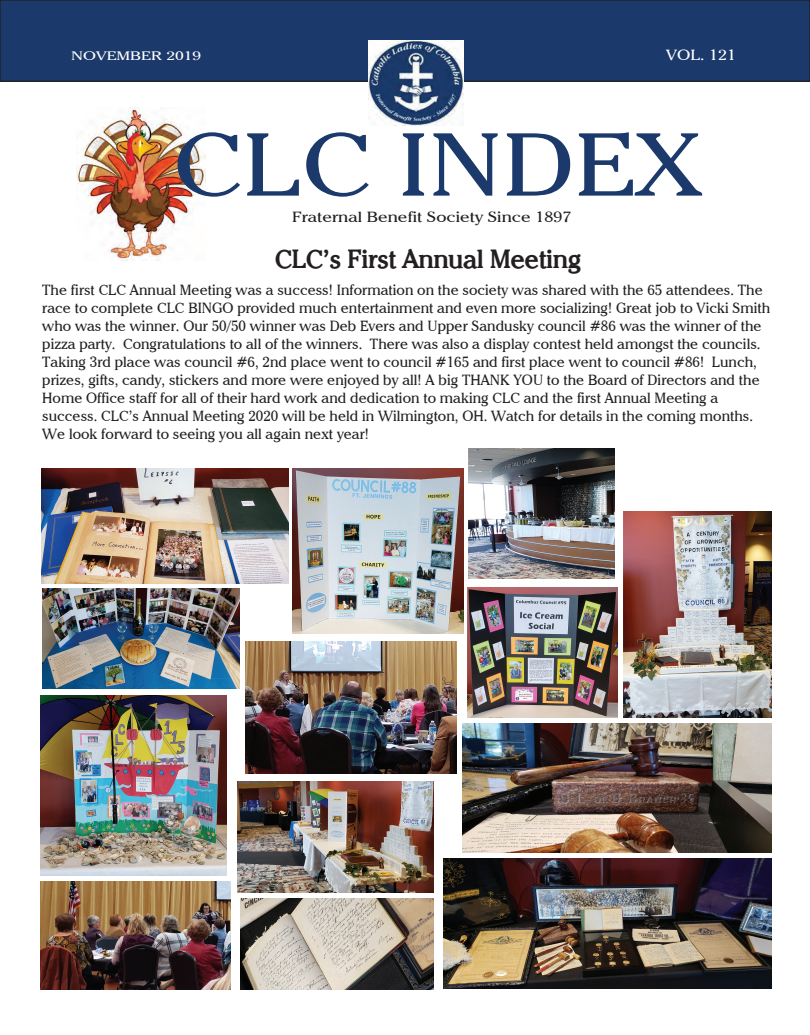
<style>
.page{position:relative;width:810px;height:1035px;background:#fff}
.page>*{position:absolute;margin:0;border:0;box-sizing:border-box;transform-origin:0 0}
.t1{font:90px "Chelsey Wide Normal";color:#1b396b}
.t2{font:700 26.25px "Chelsey";color:#231f20}
.t3{font:15px/18px "Chelsey Normal";color:#231f20}
.t4{font:15px "Chelsey Wide Normal";color:#231f20}
.t5{font:15px "Chelsey Wide Normal";color:#fff}
.t6{font:12.5px "Chelsey Wide Normal";color:#fff;scale:1.17 1}
</style>
<div class="page">
<img style="left:77px;top:108px;width:129px;height:152px">
<img style="left:463px;top:723px;width:309px;height:129px">
<div style="left:0;top:0;width:810px;height:81px;background:#1b396b"></div>
<div style="left:0;top:0;width:810px;height:82px;border:1px solid #231f20"></div>
<img style="left:369px;top:41px;width:95px;height:85px">
<img style="left:624px;top:511px;width:148px;height:206px">
<img style="left:240px;top:899px;width:194px;height:91px">
<img style="left:42px;top:588px;width:198px;height:101px">
<img style="left:246px;top:641px;width:211px;height:133px">
<img style="left:238px;top:782px;width:196px;height:111px">
<img style="left:41px;top:695px;width:186px;height:181px">
<img style="left:41px;top:882px;width:189px;height:107px">
<img style="left:443px;top:858px;width:329px;height:131px">
<img style="left:41px;top:469px;width:247px;height:115px">
<img style="left:293px;top:469px;width:170px;height:164px">
<img style="left:467px;top:587px;width:150px;height:130px">
<img style="left:469px;top:449px;width:145px;height:130px">
<p class="t6" style="left:71px;top:45px;width:113px">NOVEMBER 2019</p>
<p class="t5" style="left:666px;top:42px;width:72px">VOL. 121</p>
<h1 class="t1" style="left:173px;top:91px;width:530px">CLC INDEX</h1>
<p class="t4" style="left:292px;top:205px;width:281px">Fraternal Benefit Society Since 1897</p>
<h2 class="t2" style="left:275px;top:237px;width:308px">CLC’s First Annual Meeting</h2>
<p class="t3" style="left:42px;top:279px;width:730px">The first CLC Annual Meeting was a success! Information on the society was shared with the 65 attendees. The race to complete CLC BINGO provided much entertainment and even more socializing! Great job to Vicki Smith who was the winner. Our 50/50 winner was Deb Evers and Upper Sandusky council #86 was the winner of the pizza party. Congratulations to all of the winners. There was also a display contest held amongst the councils.<br>Taking 3rd place was council #6, 2nd place went to council #165 and first place went to council #86! Lunch, prizes, gifts, candy, stickers and more were enjoyed by all! A big THANK YOU to the Board of Directors and the Home Office staff for all of their hard work and dedication to making CLC and the first Annual Meeting a success. CLC’s Annual Meeting 2020 will be held in Wilmington, OH. Watch for details in the coming months.<br>We look forward to seeing you all again next year!</p>
</div>
